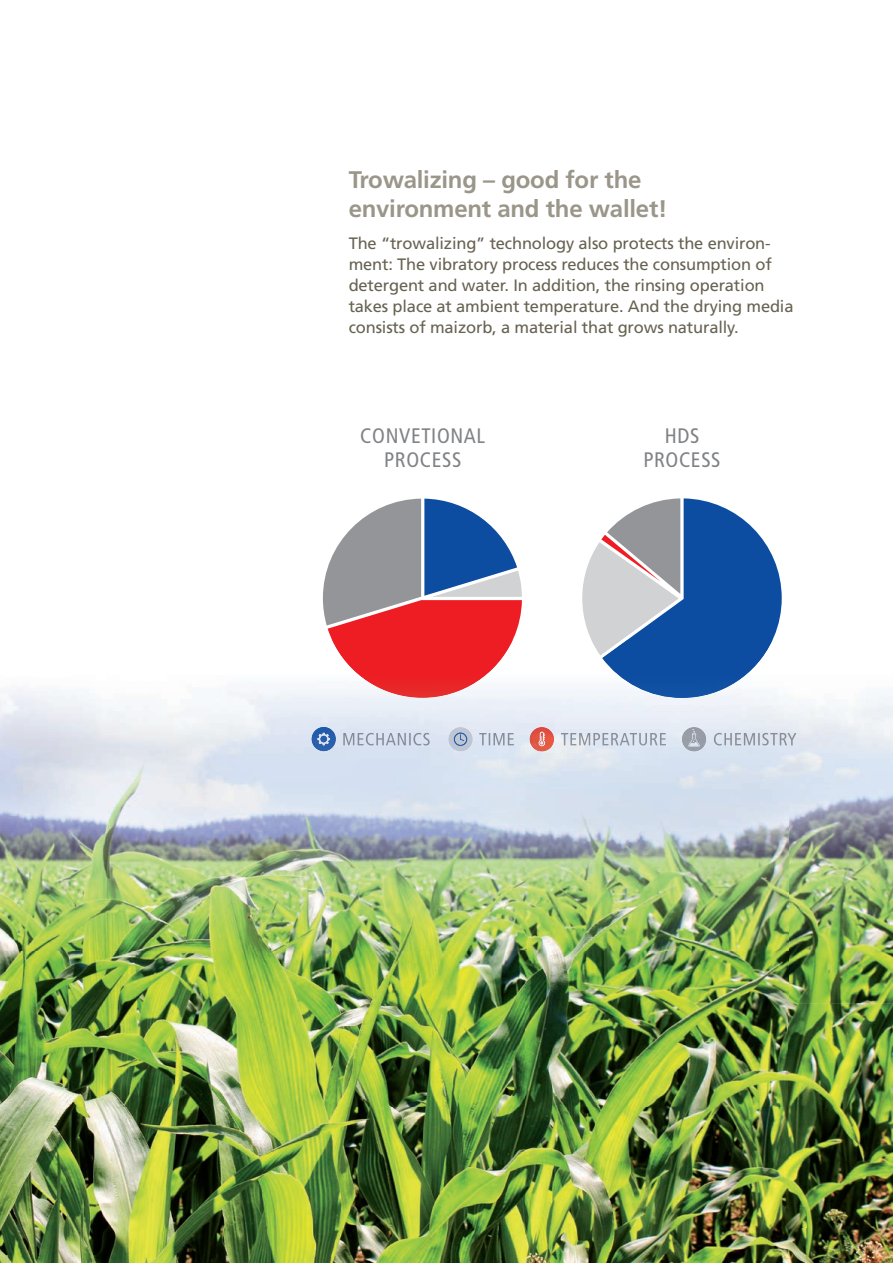
<style>
.page{position:relative;width:893px;height:1263px;background:#fff}
.page>*{position:absolute;margin:0;border:0;box-sizing:border-box;transform-origin:0 0}
.t1{font:700 24px/28.8px "Frutiger LT Std";letter-spacing:-.01em;color:#9a9689}
.t2{font:condensed 21px/23.5px "Frutiger LT Std";letter-spacing:.03em;color:#808285;text-align:center}
.t3{font:16.5px/21px "Frutiger LT Std";letter-spacing:-.01em;color:#676251}
</style>
<div class="page">
<svg style="left:323px;top:499px;width:199px;height:141px"></svg>
<svg style="left:582px;top:498px;width:200px;height:142px"></svg>
<img style="left:0;top:640px;width:893px;height:623px">
<img style="left:785px;top:1208px;width:22px;height:19px">
<img style="left:332px;top:640px;width:181px;height:58px">
<img style="left:602px;top:640px;width:170px;height:58px">
<img style="left:591px;top:640px;width:31px;height:15px">
<img style="left:530px;top:727px;width:24px;height:24px">
<img style="left:539px;top:732px;width:6px;height:14px">
<img style="left:312px;top:727px;width:24px;height:24px">
<svg style="left:317px;top:733px;width:13px;height:12px"></svg>
<img style="left:682px;top:727px;width:24px;height:24px">
<svg style="left:688px;top:729px;width:12px;height:18px"></svg>
<img style="left:448px;top:727px;width:25px;height:24px">
<svg style="left:454px;top:732px;width:13px;height:14px"></svg>
<img style="left:343px;top:733px;width:87px;height:12px">
<img style="left:561px;top:733px;width:105px;height:12px">
<img style="left:714px;top:733px;width:82px;height:12px">
<img style="left:479px;top:733px;width:35px;height:12px">
<h1 class="t1" style="left:349px;top:165px;width:320px">Trowalizing – good for the environment and the wallet!</h1>
<p class="t3" style="left:349px;top:232px;width:446px">The “trowalizing” technology also protects the environ&shy;ment: The vibratory process reduces the consumption of detergent and water. In addition, the rinsing operation takes place at ambient temperature. And the drying media consists of maizorb, a material that grows naturally.</p>
<p class="t2" style="left:360px;top:424px;width:126px">CONVETIONAL<br>PROCESS</p>
<p class="t2" style="left:643px;top:424px;width:79px">HDS<br>PROCESS</p>
</div>
